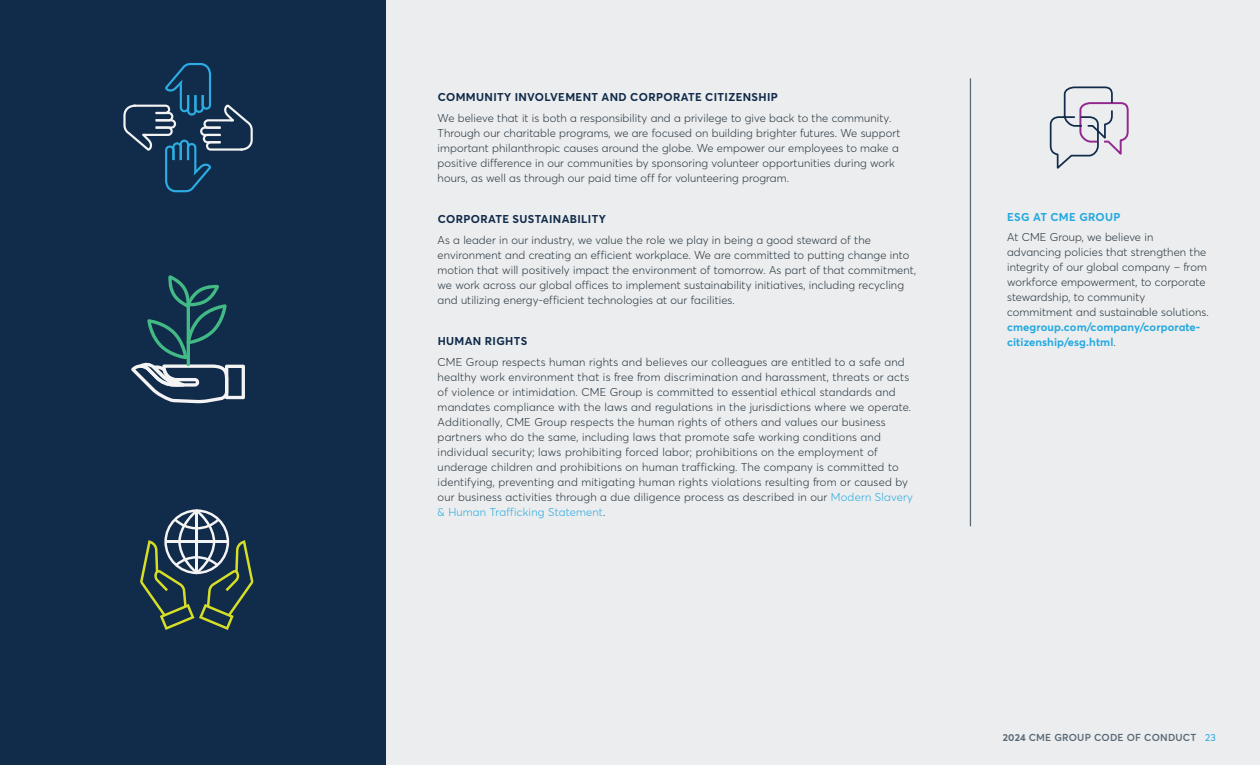
<style>
.page{position:relative;width:1260px;height:765px;background:#fff}
.page>*{position:absolute;margin:0;border:0;box-sizing:border-box;transform-origin:0 0}
.t1{font:300 11.25px/15px "Averta";letter-spacing:.01em;color:#25323c}
.t2{font:700 11.25px "Averta";letter-spacing:.03em;color:#112b4a}
.t3{font:700 11.25px/15px "Averta";letter-spacing:.01em;color:#25a9e0}
.t4{font:700 11.25px "Averta";letter-spacing:.03em;color:#25a9e0}
.t5{font:600 10px "Averta";letter-spacing:.02em;color:#5a6874}
.s1{color:#25a9e0}
.s2{font-weight:300;color:#25323c}
.s3{font-weight:700}
.s4{font-weight:400;color:#25a9e0}
</style>
<div class="page">
<div style="left:0;top:1px;width:1260px;height:764px;background:#ebedee"></div>
<div style="left:0;top:0;width:385px;height:765px;background:#112b4a"></div>
<hr style="left:970px;top:79px;width:1px;height:447px;background:#5a6874">
<svg style="left:1049px;top:86px;width:80px;height:83px"></svg>
<svg style="left:123px;top:63px;width:130px;height:129px"></svg>
<svg style="left:131px;top:275px;width:114px;height:128px"></svg>
<hr style="left:187px;top:304px;width:3px;height:62px;background:#42ba85;border-radius:2px">
<svg style="left:140px;top:509px;width:113px;height:121px"></svg>
<hr style="left:196px;top:511px;width:2px;height:62px;background:#f4f4f4">
<hr style="left:166px;top:541px;width:62px;height:2px;background:#f4f4f4">
<p class="t2" style="left:438px;top:89px;width:342px">COMMUNITY INVOLVEMENT AND CORPORATE CITIZENSHIP</p>
<p class="t1" style="left:438px;top:110px;width:464px">We believe that it is both a responsibility and a privilege to give back to the community.<br>Through our charitable programs, we are focused on building brighter futures. We support important philanthropic causes around the globe. We empower our employees to make a positive difference in our communities by sponsoring volunteer opportunities during work hours, as well as through our paid time off for volunteering program.</p>
<p class="t2" style="left:438px;top:211px;width:170px">CORPORATE SUSTAINABILITY</p>
<p class="t1" style="left:438px;top:232px;width:480px">As a leader in our industry, we value the role we play in being a good steward of the environment and creating an efficient workplace. We are committed to putting change into motion that will positively impact the environment of tomorrow. As part of that commitment, we work across our global offices to implement sustainability initiatives, including recycling and utilizing energy-efficient technologies at our facilities.</p>
<p class="t2" style="left:438px;top:334px;width:91px">HUMAN RIGHTS</p>
<p class="t1" style="left:438px;top:354px;width:477px">CME Group respects human rights and believes our colleagues are entitled to a safe and healthy work environment that is free from discrimination and harassment, threats or acts of violence or intimidation. CME Group is committed to essential ethical standards and mandates compliance with the laws and regulations in the jurisdictions where we operate.<br>Additionally, CME Group respects the human rights of others and values our business partners who do the same, including laws that promote safe working conditions and individual security; laws prohibiting forced labor; prohibitions on the employment of underage children and prohibitions on human trafficking. The company is committed to identifying, preventing and mitigating human rights violations resulting from or caused by our business activities through a due diligence process as described in our <span class="s1">Modern Slavery &amp; Human Trafficking Statement</span>.</p>
<p class="t4" style="left:1007px;top:209px;width:115px">ESG AT CME GROUP</p>
<p class="t1" style="left:1007px;top:229px;width:203px">At CME Group, we believe in advancing policies that strengthen the integrity of our global company – from workforce empowerment, to corporate stewardship, to community commitment and sustainable solutions.</p>
<p class="t3" style="left:1007px;top:319px;width:195px">cmegroup.com/company/corporate&shy;citizenship/esg.html<span class="s2">.</span></p>
<p class="t5" style="left:1003px;top:730px;width:215px"><span class="s3">2024</span> CME GROUP CODE OF CONDUCT <span class="s4">23</span></p>
</div>
